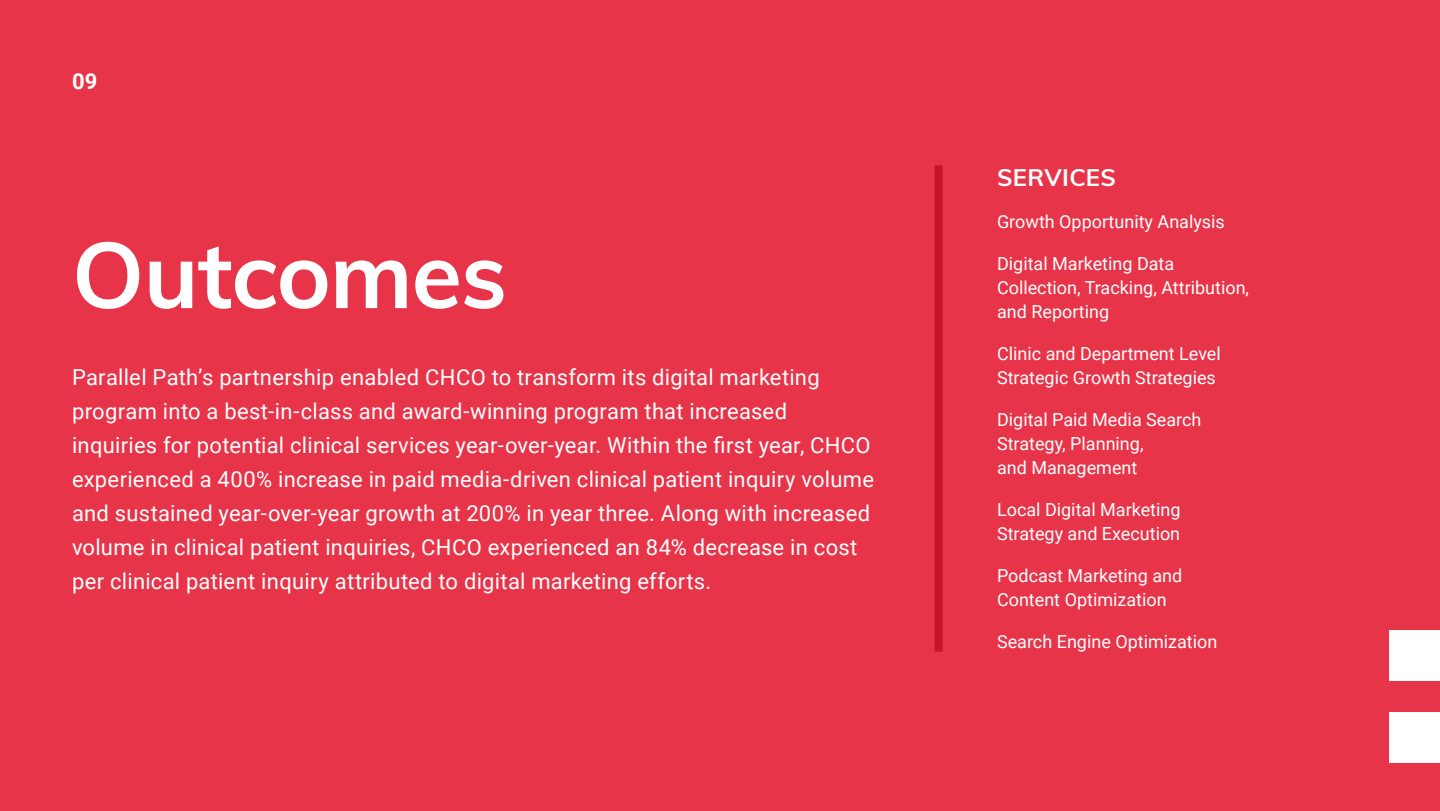
<style>
.page{position:relative;width:1440px;height:811px;background:#e73449}
.page>*{position:absolute;margin:0;border:0;box-sizing:border-box;transform-origin:0 0}
.t1{font:700 92px "Muli";letter-spacing:-.01em;color:#fff}
.t2{font:700 24px "Muli";letter-spacing:.015em;color:#fff}
.t3{font:22px/34px "Roboto";letter-spacing:.01em;color:#fff}
.t4{font:700 22px "Roboto";color:#fff}
.t5{font:18px/24px "Roboto";color:#fff}
</style>
<div class="page">
<div style="left:1390px;top:630px;width:50px;height:51px;background:#fff"></div>
<div style="left:1390px;top:712px;width:50px;height:51px;background:#fff"></div>
<div style="left:935px;top:165px;width:8px;height:487px;background:#c51529"></div>
<p class="t4" style="left:72px;top:72px;width:27px">09</p>
<h1 class="t1" style="left:72px;top:240px;width:437px">Outcomes</h1>
<p class="t3" style="left:72px;top:362px;width:804px">Parallel Path’s partnership enabled CHCO to transform its digital marketing program into a best-in-class and award-winning program that increased inquiries for potential clinical services year-over-year. Within the first year, CHCO experienced a 400% increase in paid media-driven clinical patient inquiry volume and sustained year-over-year growth at 200% in year three. Along with increased volume in clinical patient inquiries, CHCO experienced an 84% decrease in cost per clinical patient inquiry attributed to digital marketing efforts.</p>
<p class="t2" style="left:997px;top:169px;width:121px">SERVICES</p>
<p class="t5" style="left:997px;top:211px;width:229px">Growth Opportunity Analysis</p>
<p class="t5" style="left:997px;top:253px;width:254px">Digital Marketing Data<br>Collection, Tracking, Attribution, and Reporting</p>
<p class="t5" style="left:997px;top:343px;width:225px">Clinic and Department Level<br>Strategic Growth Strategies</p>
<p class="t5" style="left:997px;top:409px;width:206px">Digital Paid Media Search<br>Strategy, Planning,<br>and Management</p>
<p class="t5" style="left:997px;top:499px;width:185px">Local Digital Marketing<br>Strategy and Execution</p>
<p class="t5" style="left:997px;top:565px;width:187px">Podcast Marketing and<br>Content Optimization</p>
<p class="t5" style="left:997px;top:631px;width:222px">Search Engine Optimization</p>
</div>
